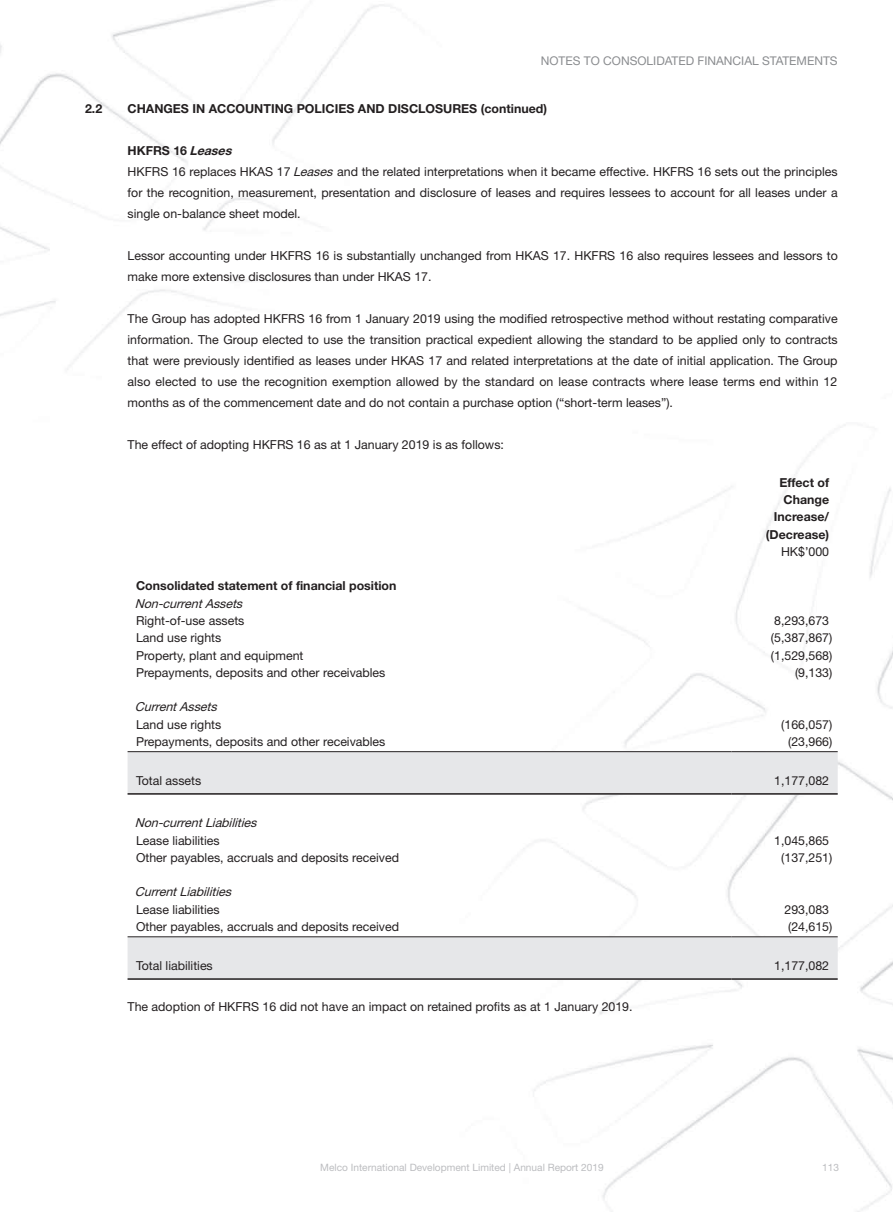
<style>
.page{position:relative;width:893px;height:1212px;background:#fff}
.page>*{position:absolute;margin:0;border:0;box-sizing:border-box;transform-origin:0 0}
._00_txt{font:12.3px/21px "Helvetica Neue LT Pro";color:#231f20;text-align:justify}
._50_Table_txt{font:12.3px "Helvetica Neue LT Pro";color:#231f20}
._50_Table_txt-2{font:700 12.3px "Helvetica Neue LT Pro";color:#231f20}
._50_Table_txt-3{font:italic 12.3px "Helvetica Neue LT Pro";color:#231f20}
._01_H1{font:700 12.3px "Helvetica Neue LT Pro";color:#231f20}
._02_H2{font:700 12.3px "Helvetica Neue LT Pro";color:#231f20}
.t1{font:12px "Helvetica Neue LT Pro";color:#8a8c8f}
.t2{font:10.2px "Helvetica Neue LT Pro";color:#bcbdc0}
.s1{font-style:italic}
</style>
<div class="page">
<img style="left:0;top:0;width:893px;height:1212px">
<svg style="left:128px;top:752px;width:710px;height:226px"></svg>
<hr style="left:128px;top:751px;width:603px;height:1px;background:#231f20">
<hr style="left:731px;top:751px;width:107px;height:1px;background:#231f20">
<hr style="left:128px;top:793px;width:603px;height:2px;background:#231f20">
<hr style="left:731px;top:793px;width:107px;height:2px;background:#231f20">
<hr style="left:128px;top:936px;width:603px;height:1px;background:#231f20">
<hr style="left:731px;top:936px;width:107px;height:1px;background:#231f20">
<hr style="left:128px;top:978px;width:603px;height:2px;background:#231f20">
<hr style="left:731px;top:978px;width:107px;height:2px;background:#231f20">
<p class="t1" style="left:541px;top:53px;width:298px">NOTES TO CONSOLIDATED FINANCIAL STATEMENTS</p>
<p class="_01_H1" style="left:85px;top:101px;width:19px">2.2</p>
<p class="_01_H1" style="left:128px;top:101px;width:421px">CHANGES IN ACCOUNTING POLICIES AND DISCLOSURES (continued)</p>
<p class="_02_H2" style="left:128px;top:143px;width:109px">H K F R S 1 6 <span class="s1">Leases</span></p>
<p class="_00_txt" style="left:128px;top:160px;width:712px">HKFRS 16 replaces HKAS 17 <span class="s1">Leases</span> and the related interpretations when it became effective. HKFRS 16 sets out the principles for the recognition, measurement, presentation and disclosure of leases and requires lessees to account for all leases under a single on-balance sheet model.</p>
<p class="_00_txt" style="left:128px;top:244px;width:712px">Lessor accounting under HKFRS 16 is substantially unchanged from HKAS 17. HKFRS 16 also requires lessees and lessors to make more extensive disclosures than under HKAS 17.</p>
<p class="_00_txt" style="left:128px;top:307px;width:712px">The Group has adopted HKFRS 16 from 1 January 2019 using the modified retrospective method without restating comparative information. The Group elected to use the transition practical expedient allowing the standard to be applied only to contracts that were previously identified as leases under HKAS 17 and related interpretations at the date of initial application. The Group also elected to use the recognition exemption allowed by the standard on lease contracts where lease terms end within 12 months as of the commencement date and do not contain a purchase option (“short-term leases”).</p>
<p class="_00_txt" style="left:128px;top:433px;width:378px">The effect of adopting HKFRS 16 as at 1 January 2019 is as follows:</p>
<p class="_50_Table_txt-2" style="left:779px;top:475px;width:51px">Effect of</p>
<p class="_50_Table_txt-2" style="left:784px;top:492px;width:47px">Change</p>
<p class="_50_Table_txt-2" style="left:774px;top:509px;width:57px">Increase/</p>
<p class="_50_Table_txt-2" style="left:766px;top:527px;width:65px">(Decrease)</p>
<p class="_50_Table_txt" style="left:781px;top:544px;width:50px">HK$’000</p>
<p class="_50_Table_txt-2" style="left:136px;top:578px;width:262px">Consolidated statement of financial position</p>
<p class="_50_Table_txt-3" style="left:135px;top:596px;width:113px">Non-currentAssets</p>
<p class="_50_Table_txt" style="left:136px;top:613px;width:110px">Right-of-use assets</p>
<p class="_50_Table_txt" style="left:774px;top:613px;width:57px">8,293,673</p>
<p class="_50_Table_txt" style="left:136px;top:630px;width:87px">Land use rights</p>
<p class="_50_Table_txt" style="left:771px;top:630px;width:63px">(5,387,867)</p>
<p class="_50_Table_txt" style="left:136px;top:647px;width:169px">Property, plant and equipment</p>
<p class="_50_Table_txt" style="left:771px;top:647px;width:63px">(1,529,568)</p>
<p class="_50_Table_txt" style="left:136px;top:665px;width:251px">Prepayments, deposits and other receivables</p>
<p class="_50_Table_txt" style="left:795px;top:665px;width:39px">(9,133)</p>
<p class="_50_Table_txt-3" style="left:135px;top:699px;width:87px">CurrentAssets</p>
<p class="_50_Table_txt" style="left:136px;top:716px;width:87px">Land use rights</p>
<p class="_50_Table_txt" style="left:781px;top:716px;width:53px">(166,057)</p>
<p class="_50_Table_txt" style="left:136px;top:734px;width:251px">Prepayments, deposits and other receivables</p>
<p class="_50_Table_txt" style="left:788px;top:734px;width:46px">(23,966)</p>
<p class="_50_Table_txt" style="left:136px;top:773px;width:67px">Total assets</p>
<p class="_50_Table_txt" style="left:774px;top:773px;width:57px">1,177,082</p>
<p class="_50_Table_txt-3" style="left:135px;top:815px;width:127px">Non-currentLiabilities</p>
<p class="_50_Table_txt" style="left:136px;top:833px;width:85px">Lease liabilities</p>
<p class="_50_Table_txt" style="left:774px;top:833px;width:57px">1,045,865</p>
<p class="_50_Table_txt" style="left:136px;top:850px;width:264px">Other payables, accruals and deposits received</p>
<p class="_50_Table_txt" style="left:781px;top:850px;width:53px">(137,251)</p>
<p class="_50_Table_txt-3" style="left:135px;top:884px;width:101px">CurrentLiabilities</p>
<p class="_50_Table_txt" style="left:136px;top:902px;width:85px">Lease liabilities</p>
<p class="_50_Table_txt" style="left:784px;top:902px;width:46px">293,083</p>
<p class="_50_Table_txt" style="left:136px;top:919px;width:264px">Other payables, accruals and deposits received</p>
<p class="_50_Table_txt" style="left:788px;top:919px;width:46px">(24,615)</p>
<p class="_50_Table_txt" style="left:136px;top:958px;width:78px">Total liabilities</p>
<p class="_50_Table_txt" style="left:774px;top:958px;width:57px">1,177,082</p>
<p class="_00_txt" style="left:128px;top:996px;width:507px">The adoption of HKFRS 16 did not have an impact on retained profits as at 1 January 2019.</p>
<p class="t2" style="left:320px;top:1161px;width:285px">Melco International Development Limited | Annual Report 2019</p>
<p class="t2" style="left:822px;top:1161px;width:18px">113</p>
</div>
